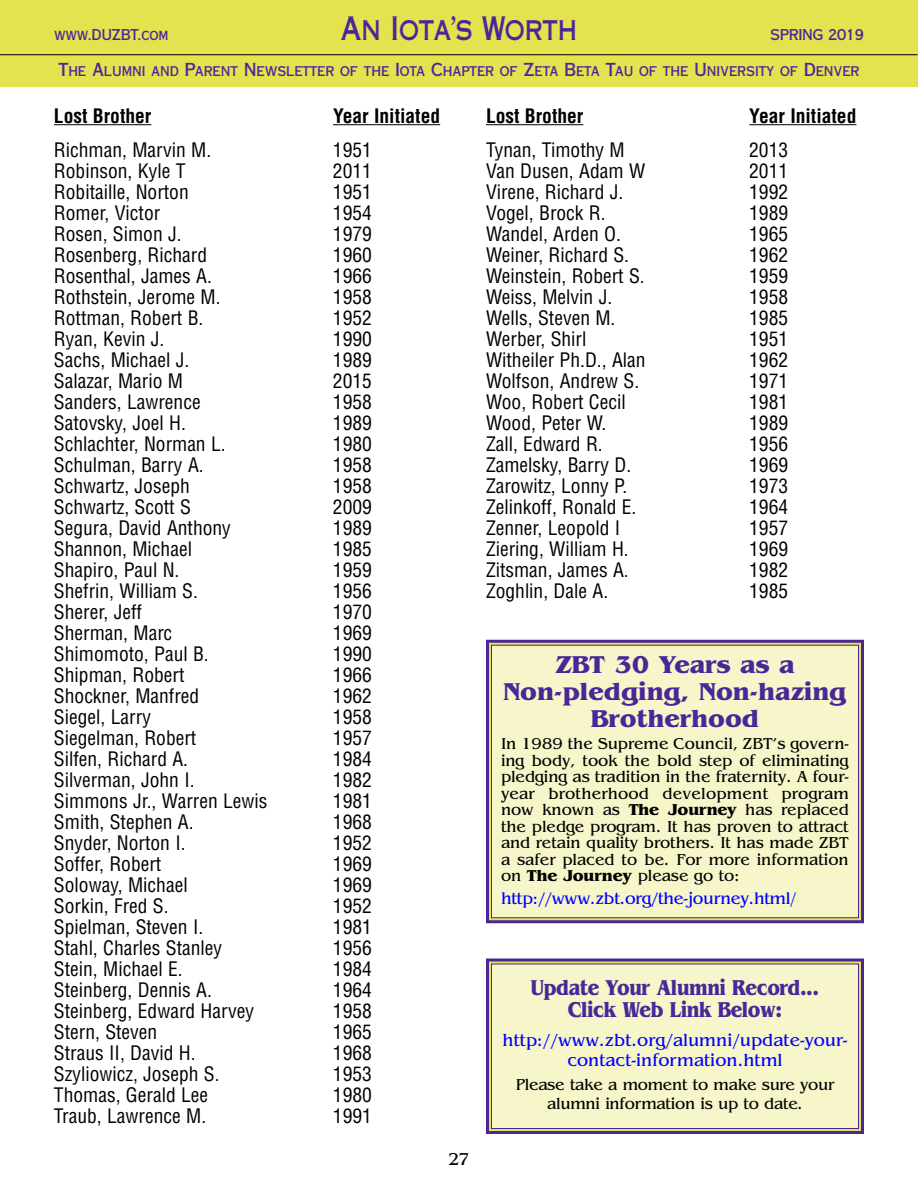
<style>
.page{position:relative;width:918px;height:1188px;background:#fff}
.page>*{position:absolute;margin:0;border:0;box-sizing:border-box;transform-origin:0 0}
.t1{font:32.4px "Copperplate Thirty One AB";letter-spacing:-.025em;color:#492798;scale:.74 1}
.t2{font:700 25.5px/27px "Benguiat";color:#492798;text-align:center}
.t3{font:700 22.5px/22.5px "Benguiat";letter-spacing:-.02em;color:#492798;text-align:center;scale:.85 1}
.t4{font:condensed 19.5px/21px "Helvetica";color:#000}
.t5{font:700 condensed 19.5px "Helvetica";color:#000}
.t6{font:18px/19.5px "Benguiat";color:#00f;text-align:center}
.t7{font:18px "Benguiat";color:#000}
.t8{font:17.25px "Benguiat";letter-spacing:-.02em;color:#00f}
.t9{font:16.5px/16.5px "Benguiat";letter-spacing:-.02em;color:#000;text-align:center}
.t10{font:15px "Copperplate Thirty AB";letter-spacing:-.02em;color:#492798}
.t11{font:13.5px "Copperplate Thirty AB";letter-spacing:-.01em;color:#492798}
.s1{font-size:18px}
.s2{font-weight:700}
</style>
<div class="page">
<div style="left:0;top:0;width:918px;height:87px;background:#e4e24f"></div>
<hr style="left:0;top:54px;width:918px;height:1px;background:#000">
<hr style="left:54px;top:124px;width:97px;height:1px;background:#000">
<hr style="left:486px;top:124px;width:97px;height:1px;background:#000">
<hr style="left:333px;top:124px;width:107px;height:1px;background:#000">
<hr style="left:749px;top:124px;width:107px;height:1px;background:#000">
<div style="left:492px;top:964px;width:366px;height:164px;background:#f7f6ca"></div>
<div style="left:487px;top:960px;width:376px;height:172px;border:4px solid #e4e24f"></div>
<div style="left:486px;top:958px;width:378px;height:176px;border:3px solid #492798"></div>
<div style="left:491px;top:964px;width:368px;height:165px;border:1px solid #492798"></div>
<div style="left:492px;top:646px;width:366px;height:271px;background:#f7f6ca"></div>
<div style="left:486px;top:640px;width:378px;height:283px;border:3px solid #492798"></div>
<div style="left:491px;top:645px;width:368px;height:273px;border:1px solid #492798"></div>
<h1 class="t1" style="left:340px;top:17px;width:322px">An Iota’s Worth</h1>
<p class="t10" style="left:54px;top:30px;width:116px">www.DUZBT.com</p>
<p class="t10" style="left:770px;top:30px;width:95px">SPRING 2019</p>
<p class="t11" style="left:58px;top:66px;width:803px"><span class="s1">T</span>HE <span class="s1">A</span>LUMNI AND <span class="s1">P</span>ARENT <span class="s1">N</span>EWSLETTER OF THE <span class="s1">I</span>OTA <span class="s1">C</span>HAPTER OF <span class="s1">Z</span>ETA <span class="s1">B</span>ETA <span class="s1">T</span>AU OF THE <span class="s1">U</span>NIVERSITY OF <span class="s1">D</span>ENVER</p>
<p class="t5" style="left:54px;top:104px;width:99px">Lost Brother</p>
<p class="t4" style="left:54px;top:140px;width:215px">Richman, Marvin M.<br>Robinson, Kyle T<br>Robitaille, Norton<br>Romer, Victor<br>Rosen, Simon J.<br>Rosenberg, Richard<br>Rosenthal, James A.<br>Rothstein, Jerome M.<br>Rottman, Robert B.<br>Ryan, Kevin J.<br>Sachs, Michael J.<br>Salazar, Mario M<br>Sanders, Lawrence<br>Satovsky, Joel H.<br>Schlachter, Norman L.<br>Schulman, Barry A.<br>Schwartz, Joseph<br>Schwartz, Scott S<br>Segura, David Anthony<br>Shannon, Michael<br>Shapiro, Paul N.<br>Shefrin, William S.<br>Sherer, Jeff<br>Sherman, Marc<br>Shimomoto, Paul B.<br>Shipman, Robert<br>Shockner, Manfred<br>Siegel, Larry<br>Siegelman, Robert<br>Silfen, Richard A.<br>Silverman, John I.<br>Simmons Jr., Warren Lewis<br>Smith, Stephen A.<br>Snyder, Norton I.<br>Soffer, Robert<br>Soloway, Michael<br>Sorkin, Fred S.<br>Spielman, Steven I.<br>Stahl, Charles Stanley<br>Stein, Michael E.<br>Steinberg, Dennis A.<br>Steinberg, Edward Harvey<br>Stern, Steven<br>Straus II, David H.<br>Szyliowicz, Joseph S.<br>Thomas, Gerald Lee<br>Traub, Lawrence M.</p>
<p class="t5" style="left:333px;top:105px;width:109px">Year Initiated</p>
<p class="t4" style="left:333px;top:140px;width:40px;text-align:justify">1951<br>2011<br>1951<br>1954<br>1979<br>1960<br>1966<br>1958<br>1952<br>1990<br>1989<br>2015<br>1958<br>1989<br>1980<br>1958<br>1958<br>2009<br>1989<br>1985<br>1959<br>1956<br>1970<br>1969<br>1990<br>1966<br>1962<br>1958<br>1957<br>1984<br>1982<br>1981<br>1968<br>1952<br>1969<br>1969<br>1952<br>1981<br>1956<br>1984<br>1964<br>1958<br>1965<br>1968<br>1953<br>1980<br>1991</p>
<p class="t7" style="left:448px;top:1148px;width:23px">27</p>
<p class="t5" style="left:486px;top:105px;width:99px">Lost Brother</p>
<p class="t4" style="left:486px;top:140px;width:161px">Tynan, Timothy M<br>Van Dusen, Adam W<br>Virene, Richard J.<br>Vogel, Brock R.<br>Wandel, Arden O.<br>Weiner, Richard S.<br>Weinstein, Robert S.<br>Weiss, Melvin J.<br>Wells, Steven M.<br>Werber, Shirl<br>Witheiler Ph.D., Alan<br>Wolfson, Andrew S.<br>Woo, Robert Cecil<br>Wood, Peter W.<br>Zall, Edward R.<br>Zamelsky, Barry D.<br>Zarowitz, Lonny P.<br>Zelinkoff, Ronald E.<br>Zenner, Leopold I<br>Ziering, William H.<br>Zitsman, James A.<br>Zoghlin, Dale A.</p>
<p class="t5" style="left:749px;top:105px;width:109px">Year Initiated</p>
<p class="t4" style="left:749px;top:140px;width:41px;text-align:justify">2013<br>2011<br>1992<br>1989<br>1965<br>1962<br>1959<br>1958<br>1985<br>1951<br>1962<br>1971<br>1981<br>1989<br>1956<br>1969<br>1973<br>1964<br>1957<br>1969<br>1982<br>1985</p>
<h2 class="t2" style="left:503px;top:650px;width:345px">ZBT 30 Years as a<br>Non-pledging, Non-hazing<br>Brotherhood</h2>
<p class="t9" style="left:501px;top:735px;width:350px;text-align:justify">In 1989 the Supreme Council, ZBT’s govern&shy;ing body, took the bold step of eliminating pledging as tradition in the fraternity. A four&shy;year brotherhood development program now known as <span class="s2">The Journey</span> has replaced the pledge program. It has proven to attract and retain quality brothers. It has made ZBT a safer placed to be. For more information on <span class="s2">The Journey</span> please go to:</p>
<p class="t8" style="left:501px;top:888px;width:297px">http://www.zbt.org/the-journey.html/</p>
<p class="t3" style="left:531px;top:976px;width:340px">Update Your Alumni Record...<br>Click Web Link Below:</p>
<p class="t6" style="left:503px;top:1030px;width:346px">http://www.zbt.org/alumni/update-your&shy;contact-information.html</p>
<p class="t9" style="left:516px;top:1074px;width:320px;line-height:19.5px">Please take a moment to make sure your alumni information is up to date.</p>
</div>
